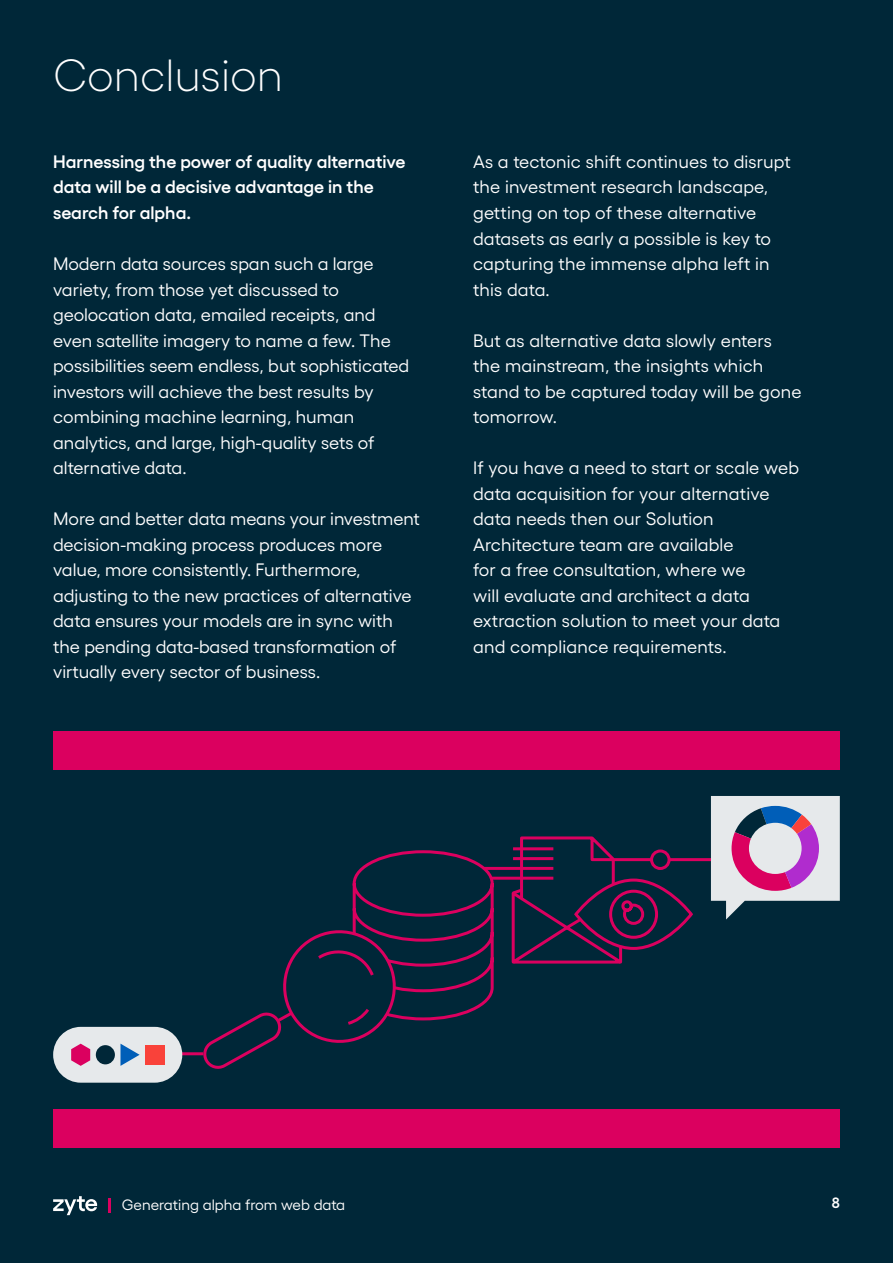
<style>
.page{position:relative;width:893px;height:1263px;background:#002738}
.page>*{position:absolute;margin:0;border:0;box-sizing:border-box;transform-origin:0 0}
.t1{font:300 45px "Yellix";color:#fff}
.t2{font:18px/25.5px "Yellix";color:#fff}
.t3{font:600 18px/25.5px "Yellix";color:#fff}
.t4{font:15px "Yellix";color:#fff}
.t5{font:600 15px "Yellix";color:#fff}
</style>
<div class="page">
<svg style="left:109px;top:1198px;width:2px;height:14px"></svg>
<svg style="left:53px;top:1196px;width:44px;height:19px"></svg>
<div style="left:53px;top:731px;width:787px;height:39px;background:#db005f"></div>
<div style="left:53px;top:1109px;width:787px;height:38px;background:#db005f"></div>
<svg style="left:576px;top:880px;width:115px;height:68px"></svg>
<svg style="left:202px;top:836px;width:458px;height:233px"></svg>
<hr style="left:614px;top:858px;width:111px;height:3px;background:#db005f">
<hr style="left:172px;top:1052px;width:31px;height:3px;background:#db005f">
<div style="left:53px;top:1027px;width:129px;height:56px;background:#e6e9eb;border-radius:28px"></div>
<div style="left:145px;top:1045px;width:19px;height:19px;background:#f9423a"></div>
<div style="left:96px;top:1045px;width:19px;height:19px;background:#002738;border-radius:50%"></div>
<svg style="left:71px;top:1044px;width:19px;height:22px"></svg>
<svg style="left:120px;top:1044px;width:20px;height:22px"></svg>
<svg style="left:711px;top:796px;width:129px;height:123px"></svg>
<svg style="left:652px;top:851px;width:17px;height:17px"></svg>
<div style="left:650px;top:849px;width:21px;height:21px;border:3px solid #db005f;border-radius:50%"></div>
<p class="t1" style="left:53px;top:42px;width:231px">Conclusion</p>
<p class="t3" style="left:53px;top:147px;width:354px">Harnessing the power of quality alternative data will be a decisive advantage in the search for alpha.</p>
<p class="t2" style="left:53px;top:249px;width:358px">Modern data sources span such a large variety, from those yet discussed to geolocation data, emailed receipts, and even satellite imagery to name a few. The possibilities seem endless, but sophisticated investors will achieve the best results by combining machine learning, human analytics, and large, high-quality sets of alternative data.</p>
<p class="t2" style="left:53px;top:504px;width:368px">More and better data means your investment decision-making process produces more value, more consistently. Furthermore, adjusting to the new practices of alternative data ensures your models are in sync with the pending data-based transformation of virtually every sector of business.</p>
<p class="t2" style="left:473px;top:147px;width:319px">As a tectonic shift continues to disrupt the investment research landscape, getting on top of these alternative datasets as early a possible is key to capturing the immense alpha left in this data.</p>
<p class="t2" style="left:473px;top:326px;width:330px">But as alternative data slowly enters the mainstream, the insights which stand to be captured today will be gone tomorrow.</p>
<p class="t2" style="left:473px;top:453px;width:328px">If you have a need to start or scale web data acquisition for your alternative data needs then our Solution Architecture team are available<br>for a free consultation, where we<br>will evaluate and architect a data extraction solution to meet your data and compliance requirements.</p>
<p class="t4" style="left:122px;top:1193px;width:225px">Generating alpha from web data</p>
<p class="t5" style="left:832px;top:1190px;width:10px">8</p>
</div>
